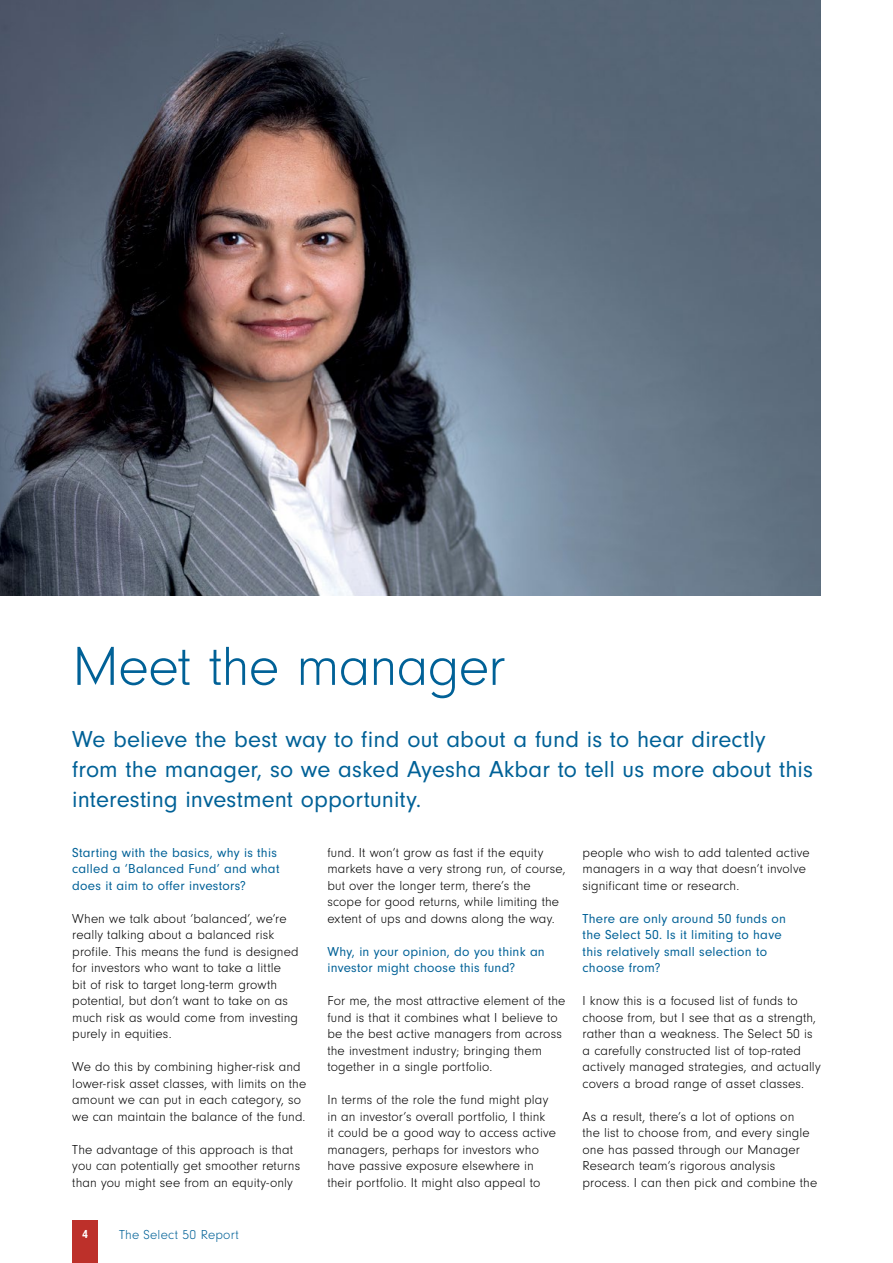
<style>
.page{position:relative;width:893px;height:1263px;background:#fff}
.page>*{position:absolute;margin:0;border:0;box-sizing:border-box;transform-origin:0 0}
.t1{font:300 57px "Neuzeit Gro";letter-spacing:-.015em;color:#006197}
.t2{font:24px/30px "Neuzeit Gro";letter-spacing:.005em;color:#006197}
.t3{font:300 13.5px/16.5px "Neuzeit Gro";letter-spacing:.01em;color:#000}
.t4{font:13.5px/16.5px "Neuzeit Gro";letter-spacing:.02em;color:#006197}
.t5{font:300 13.5px "Neuzeit Gro";letter-spacing:.02em;color:#006197}
.t6{font:700 12px "Neuzeit Gro";color:#fff}
</style>
<div class="page">
<img style="left:0;top:0;width:821px;height:595px">
<div style="left:72px;top:1220px;width:26px;height:43px;background:#bd302a"></div>
<h1 class="t1" style="left:72px;top:636px;width:435px">Meet the manager</h1>
<h2 class="t2" style="left:72px;top:725px;width:742px">We believe the best way to find out about a fund is to hear directly from the manager, so we asked Ayesha Akbar to tell us more about this interesting investment opportunity.</h2>
<p class="t4" style="left:72px;top:844px;width:209px">Starting with the basics, why is this called a ‘Balanced Fund’ and what does it aim to offer investors?</p>
<p class="t3" style="left:72px;top:910px;width:228px">When we talk about ‘balanced’, we’re really talking about a balanced risk profile. This means the fund is designed for investors who want to take a little<br>bit of risk to target long-term growth potential, but don’t want to take on as much risk as would come from investing purely in equities.</p>
<p class="t3" style="left:72px;top:1059px;width:235px">We do this by combining higher-risk and lower-risk asset classes, with limits on the amount we can put in each category, so we can maintain the balance of the fund.</p>
<p class="t3" style="left:72px;top:1141px;width:229px">The advantage of this approach is that you can potentially get smoother returns than you might see from an equity-only</p>
<p class="t3" style="left:327px;top:844px;width:240px">fund. It won’t grow as fast if the equity markets have a very strong run, of course, but over the longer term, there’s the scope for good returns, while limiting the extent of ups and downs along the way.</p>
<p class="t4" style="left:327px;top:943px;width:219px">Why, in your opinion, do you think an investor might choose this fund?</p>
<p class="t3" style="left:327px;top:993px;width:239px">For me, the most attractive element of the fund is that it combines what I believe to be the best active managers from across the investment industry; bringing them together in a single portfolio.</p>
<p class="t3" style="left:327px;top:1092px;width:230px">In terms of the role the fund might play in an investor’s overall portfolio, I think<br>it could be a good way to access active managers, perhaps for investors who have passive exposure elsewhere in their portfolio. It might also appeal to</p>
<p class="t3" style="left:583px;top:844px;width:229px">people who wish to add talented active managers in a way that doesn’t involve significant time or research.</p>
<p class="t4" style="left:583px;top:910px;width:205px">There are only around 50 funds on the Select 50. Is it limiting to have this relatively small selection to choose from?</p>
<p class="t3" style="left:583px;top:993px;width:240px">I know this is a focused list of funds to choose from, but I see that as a strength, rather than a weakness. The Select 50 is a carefully constructed list of top-rated actively managed strategies, and actually covers a broad range of asset classes.</p>
<p class="t3" style="left:583px;top:1108px;width:236px">As a result, there’s a lot of options on<br>the list to choose from, and every single one has passed through our Manager Research team’s rigorous analysis process. I can then pick and combine the</p>
<p class="t6" style="left:82px;top:1227px;width:7px">4</p>
<p class="t5" style="left:119px;top:1228px;width:121px">The Select 50 Report</p>
</div>
